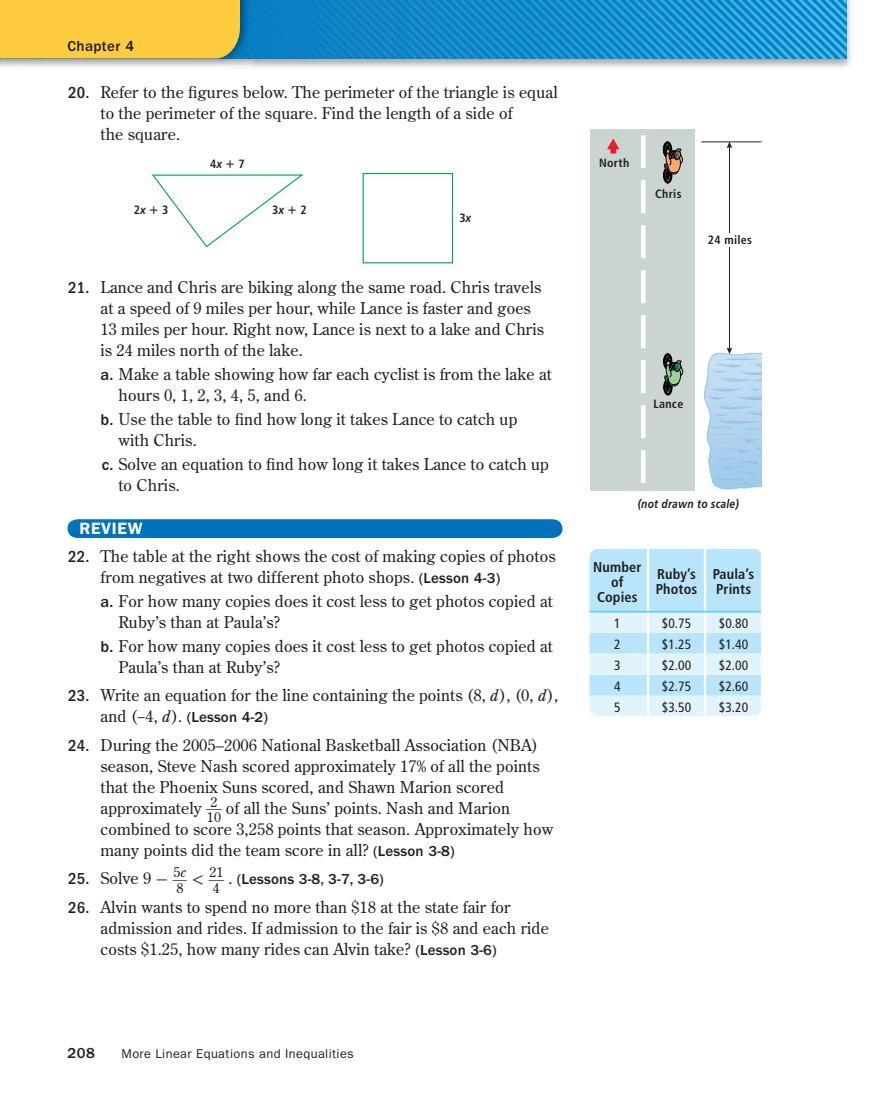
<style>
.page{position:relative;width:891px;height:1107px;background:#fff}
.page>*{position:absolute;margin:0;border:0;box-sizing:border-box;transform-origin:0 0}
.t1{font:600 16.5px "ITC Franklin Gothic Std";letter-spacing:.04em;color:#fff}
.t2{font:16.2px/21px "Century Old Style Std";letter-spacing:.01em;color:#231f20}
.t3{font:500 15px "ITC Franklin Gothic Std";letter-spacing:.01em;color:#231f20}
.t4{font:700 condensed 14.25px/15px "Frutiger LT Std";letter-spacing:.01em;color:#231f20}
.t5{font:13.8px/13.8px "Century Old Style Std";color:#231f20}
.t6{font:condensed 13.5px "Frutiger LT Std";letter-spacing:.01em;color:#231f20}
.t7{font:12.75px "ITC Franklin Gothic Std";letter-spacing:.03em;color:#231f20}
.t8{font:700 condensed 12px "Frutiger LT Std";letter-spacing:.025em;color:#231f20}
.t9{font:italic 700 12px "Frutiger LT Std";letter-spacing:.025em;color:#231f20;scale:.85 1}
.s1{font-family:"ITC Franklin Gothic Std";font-weight:500;font-stretch:condensed;font-size:16.5px}
.s2{font-style:italic;font-stretch:normal}
.s3{font-family:"Math Pi One";font-stretch:normal}
.s4{font-family:"ITC Franklin Gothic Std";font-weight:500}
.s5{font-family:"ITC Franklin Gothic Std";font-weight:500;font-size:15px}
.s6{font-style:italic}
.s7{font-family:"Century Old Style Std";font-weight:400;font-size:16.2px}
.s8{font-family:"Century Old Style Std";font-weight:400;font-style:italic;font-size:16.2px}
.s9{font-family:"Uni Math"}
.s10{font-family:"Uni Math";font-size:16.2px}
</style>
<div class="page">
<img style="left:230px;top:0;width:621px;height:68px">
<img style="left:252px;top:0;width:594px;height:58px">
<img style="left:0;top:0;width:252px;height:66px">
<svg style="left:152px;top:174px;width:151px;height:74px"></svg>
<div style="left:363px;top:173px;width:90px;height:90px;border:1px solid #00a54f"></div>
<div style="left:68px;top:519px;width:494px;height:19px;background:#0072bc"></div>
<div style="left:590px;top:129px;width:104px;height:362px;background:#cad4d1"></div>
<svg style="left:641px;top:135px;width:5px;height:349px"></svg>
<hr style="left:701px;top:141px;width:60px;height:1px;background:#231f20">
<hr style="left:729px;top:146px;width:1px;height:204px;background:#231f20">
<svg style="left:704px;top:348px;width:58px;height:142px;background:#b9d7ef"></svg>
<svg style="left:727px;top:142px;width:5px;height:6px"></svg>
<svg style="left:663px;top:353px;width:21px;height:43px"></svg>
<svg style="left:663px;top:141px;width:20px;height:43px"></svg>
<svg style="left:607px;top:138px;width:12px;height:16px"></svg>
<div style="left:721px;top:233px;width:16px;height:14px;background:#fff"></div>
<svg style="left:590px;top:549px;width:172px;height:167px;background:#c9ebfa"></svg>
<hr style="left:590px;top:611px;width:115px;height:2px;background:#6bcff6">
<hr style="left:705px;top:611px;width:56px;height:2px;background:#6bcff6">
<div style="left:0;top:0;width:240px;height:58px;background:#fecc3e"></div>
<p class="t3" style="left:68px;top:41px;width:68px">Chapter 4</p>
<p class="t2" style="left:100px;top:83px;width:459px;text-indent:-32px"><span class="s1">20.</span> Refer to the figures below. The perimeter of the triangle is equal to the perimeter of the square. Find the length of a side of<br>the square.</p>
<p class="t8" style="left:210px;top:159px;width:36px">4<span class="s2">x</span> <span class="s3">-</span> 7</p>
<p class="t8" style="left:134px;top:205px;width:36px">2<span class="s2">x</span> <span class="s3">-</span> 3</p>
<p class="t8" style="left:272px;top:205px;width:36px">3<span class="s2">x</span> <span class="s3">-</span> 2</p>
<p class="t8" style="left:459px;top:213px;width:13px">3<span class="s2">x</span></p>
<p class="t2" style="left:100px;top:278px;width:445px;text-indent:-32px"><span class="s1">21.</span> Lance and Chris are biking along the same road. Chris travels at a speed of 9 miles per hour, while Lance is faster and goes 13 miles per hour. Right now, Lance is next to a lake and Chris is 24 miles north of the lake.</p>
<p class="t2" style="left:118px;top:365px;width:435px;text-indent:-18px"><span class="s4">a.</span> Make a table showing how far each cyclist is from the lake at hours 0, 1, 2, 3, 4, 5, and 6.</p>
<p class="t2" style="left:118px;top:410px;width:400px;text-indent:-18px"><span class="s4">b.</span> Use the table to find how long it takes Lance to catch up with Chris.</p>
<p class="t2" style="left:118px;top:455px;width:432px;text-indent:-17px"><span class="s4">c.</span> Solve an equation to find how long it takes Lance to catch up to Chris.</p>
<p class="t1" style="left:80px;top:523px;width:65px">REVIEW</p>
<p class="t2" style="left:100px;top:547px;width:457px;text-indent:-32px"><span class="s1">22.</span> The table at the right shows the cost of making copies of photos from negatives at two different photo shops. <span class="s5">(Lesson 4-3)</span></p>
<p class="t2" style="left:118px;top:592px;width:436px;text-indent:-18px"><span class="s4">a.</span> For how many copies does it cost less to get photos copied at<br>Ruby’s than at Paula’s?</p>
<p class="t2" style="left:118px;top:637px;width:436px;text-indent:-18px"><span class="s4">b.</span> For how many copies does it cost less to get photos copied at<br>Paula’s than at Ruby’s?</p>
<p class="t2" style="left:68px;top:686px;width:491px"><span class="s1">23.</span> Write an equation for the line containing the points (8, <span class="s6">d</span>), (0, <span class="s6">d</span>),</p>
<p class="t3" style="left:100px;top:712px;width:169px"><span class="s7">and (−4,</span> <span class="s8">d</span><span class="s7">).</span> (Lesson 4-2)</p>
<p class="t2" style="left:100px;top:736px;width:441px;text-indent:-32px"><span class="s1">24.</span> During the 2005<span class="s9">–</span>2006 National Basketball Association (NBA) season, Steve Nash scored approximately 17% of all the points that the Phoenix Suns scored, and Shawn Marion scored approximately <sup>__</sup><sup>2</sup> of all the Suns’ points. Nash and Marion</p>
<p class="t5" style="left:207px;top:811px;width:15px">10</p>
<p class="t2" style="left:100px;top:820px;width:454px">combined to score 3,258 points that season. Approximately how many points did the team score in all? <span class="s5">(Lesson 3-8)</span></p>
<p class="t2" style="left:68px;top:869px;width:120px"><span class="s1">25.</span> Solve 9 <span class="s9">-</span> <sup>__</sup><sup>5</sup><sup>c</sup></p>
<p class="t5" style="left:176px;top:882px;width:8px">8</p>
<p class="t5" style="left:213px;top:868px;width:13px;text-indent:-22px"><span class="s10">&lt;</span> <span class="s9">__</span>21<br>4</p>
<p class="t3" style="left:228px;top:874px;width:157px"><span class="s7">.</span> (Lessons 3-8, 3-7, 3-6)</p>
<p class="t2" style="left:100px;top:898px;width:450px;text-indent:-32px"><span class="s1">26.</span> Alvin wants to spend no more than $18 at the state fair for admission and rides. If admission to the fair is $8 and each ride costs $1.25, how many rides can Alvin take? <span class="s5">(Lesson 3-6)</span></p>
<p class="t3" style="left:68px;top:1047px;width:29px">208</p>
<p class="t7" style="left:122px;top:1049px;width:234px">More Linear Equations and Inequalities</p>
<p class="t8" style="left:599px;top:158px;width:32px">North</p>
<p class="t8" style="left:655px;top:189px;width:28px">Chris</p>
<p class="t8" style="left:708px;top:235px;width:46px">24 miles</p>
<p class="t8" style="left:654px;top:399px;width:31px">Lance</p>
<p class="t9" style="left:638px;top:497px;width:121px">(not drawn to scale)</p>
<p class="t4" style="left:593px;top:560px;width:50px;text-align:center">Number of<br>Copies</p>
<p class="t4" style="left:656px;top:568px;width:43px">Ruby’s<br>Photos</p>
<p class="t4" style="left:713px;top:568px;width:43px">Paula’s<br>Prints</p>
<p class="t6" style="left:614px;top:618px;width:8px">1</p>
<p class="t6" style="left:662px;top:618px;width:31px">$0.75</p>
<p class="t6" style="left:719px;top:618px;width:31px">$0.80</p>
<p class="t6" style="left:614px;top:639px;width:8px">2</p>
<p class="t6" style="left:662px;top:639px;width:31px">$1.25</p>
<p class="t6" style="left:719px;top:639px;width:31px">$1.40</p>
<p class="t6" style="left:614px;top:660px;width:8px">3</p>
<p class="t6" style="left:662px;top:660px;width:31px">$2.00</p>
<p class="t6" style="left:719px;top:660px;width:31px">$2.00</p>
<p class="t6" style="left:614px;top:681px;width:8px">4</p>
<p class="t6" style="left:662px;top:681px;width:31px">$2.75</p>
<p class="t6" style="left:719px;top:681px;width:31px">$2.60</p>
<p class="t6" style="left:614px;top:702px;width:8px">5</p>
<p class="t6" style="left:662px;top:702px;width:31px">$3.50</p>
<p class="t6" style="left:719px;top:702px;width:31px">$3.20</p>
</div>
